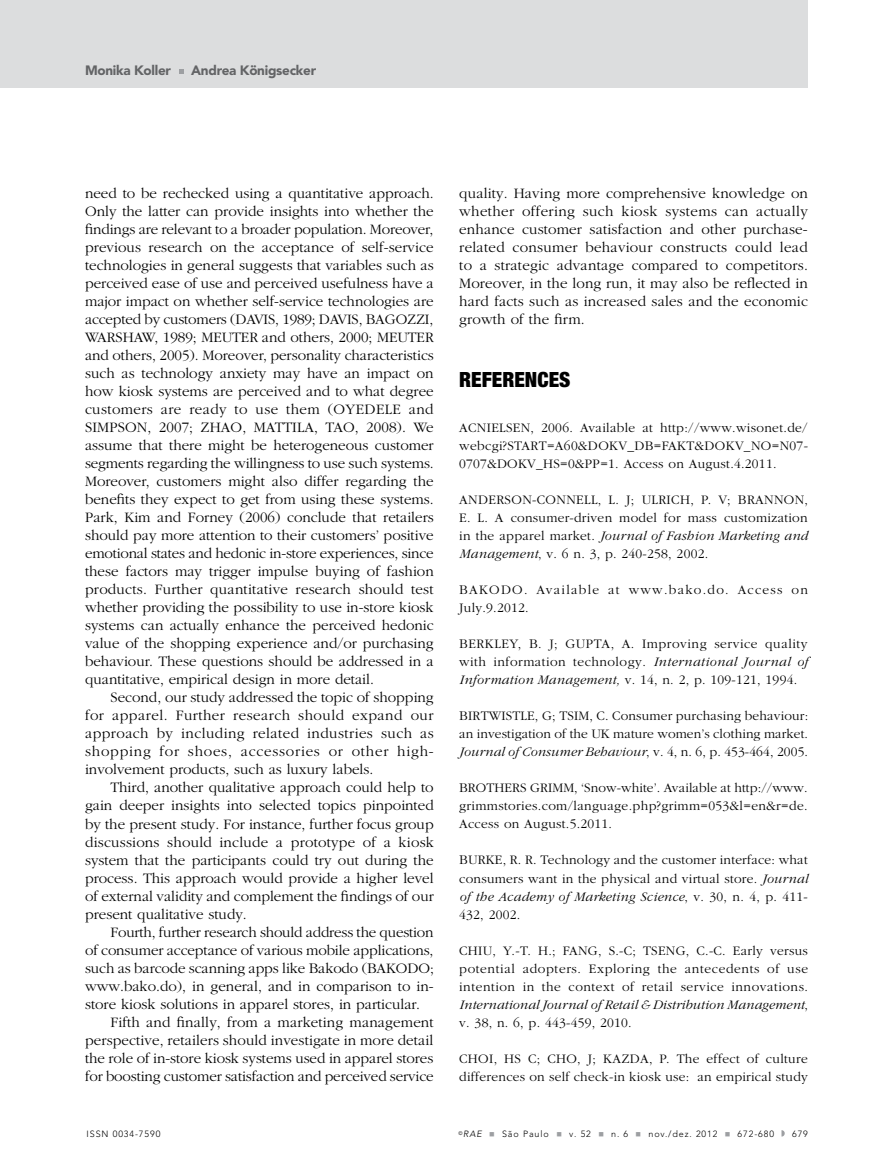
<style>
.page{position:relative;width:893px;height:1170px;background:#fff}
.page>*{position:absolute;margin:0;border:0;box-sizing:border-box;transform-origin:0 0}
.t1{font:900 condensed 21px "Helvetica Neue LT Std";color:#000}
.t2{font:300 15px/18px "Garamond";color:#000;text-align:justify}
.t3{font:300 13.5px/18px "Garamond";letter-spacing:.02em;color:#000;text-align:justify}
.t4{font:300 13.5px/18px "Garamond";letter-spacing:.095em;color:#000}
.t5{font:900 13.5px "Avenir LT Std";letter-spacing:-.02em;color:#636466}
.t6{font:300 9px "Avenir LT Std";letter-spacing:.1em;color:#000}
.s1{font-style:italic}
.s2{color:#9d9fa2}
</style>
<div class="page">
<div style="left:0;top:0;width:808px;height:87px;background:#dcddde"></div>
<svg style="left:179px;top:69px;width:4px;height:5px"></svg>
<svg style="left:781px;top:1130px;width:4px;height:6px"></svg>
<p class="t5" style="left:85px;top:62px;width:87px">Monika Koller</p>
<p class="t5" style="left:191px;top:62px;width:126px">Andrea Königsecker</p>
<p class="t2" style="left:85px;top:185px;width:350px">need to be rechecked using a quantitative approach.<br>Only the latter can provide insights into whether the findings are relevant to a broader population. Moreover, previous research on the acceptance of self-service technologies in general suggests that variables such as perceived ease of use and perceived usefulness have a major impact on whether self-service technologies are accepted by customers (DAVIS, 1989; DAVIS, BAGOZZI, WARSHAW, 1989; MEUTER and others, 2000; MEUTER and others, 2005). Moreover, personality characteristics such as technology anxiety may have an impact on how kiosk systems are perceived and to what degree customers are ready to use them (OYEDELE and SIMPSON, 2007; ZHAO, MATTILA, TAO, 2008). We assume that there might be heterogeneous customer segments regarding the willingness to use such systems.<br>Moreover, customers might also differ regarding the benefits they expect to get from using these systems.<br>Park, Kim and Forney (2006) conclude that retailers should pay more attention to their customers’ positive emotional states and hedonic in-store experiences, since these factors may trigger impulse buying of fashion products. Further quantitative research should test whether providing the possibility to use in-store kiosk systems can actually enhance the perceived hedonic value of the shopping experience and/or purchasing behaviour. These questions should be addressed in a quantitative, empirical design in more detail.</p>
<p class="t2" style="left:85px;top:689px;width:350px;text-indent:26px">Second, our study addressed the topic of shopping for apparel. Further research should expand our approach by including related industries such as shopping for shoes, accessories or other high&shy;involvement products, such as luxury labels.</p>
<p class="t2" style="left:85px;top:779px;width:350px;text-indent:26px">Third, another qualitative approach could help to gain deeper insights into selected topics pinpointed by the present study. For instance, further focus group discussions should include a prototype of a kiosk system that the participants could try out during the process. This approach would provide a higher level of external validity and complement the findings of our present qualitative study.</p>
<p class="t2" style="left:111px;top:923px;width:324px">Fourth, further research should address the question</p>
<p class="t2" style="left:85px;top:941px;width:350px">of consumer acceptance of various mobile applications,</p>
<p class="t2" style="left:85px;top:959px;width:350px">such as barcode scanning apps like Bakodo (BAKODO;</p>
<p class="t2" style="left:85px;top:977px;width:350px">www.bako.do), in general, and in comparison to in-</p>
<p class="t2" style="left:85px;top:995px;width:336px">store kiosk solutions in apparel stores, in particular.</p>
<p class="t2" style="left:111px;top:1013px;width:325px">Fifth and finally, from a marketing management</p>
<p class="t2" style="left:85px;top:1031px;width:350px">perspective, retailers should investigate in more detail</p>
<p class="t2" style="left:85px;top:1049px;width:350px">the role of in-store kiosk systems used in apparel stores</p>
<p class="t2" style="left:85px;top:1067px;width:350px">for boosting customer satisfaction and perceived service</p>
<p class="t2" style="left:459px;top:185px;width:350px">quality. Having more comprehensive knowledge on whether offering such kiosk systems can actually enhance customer satisfaction and other purchase&shy;related consumer behaviour constructs could lead to a strategic advantage compared to competitors.<br>Moreover, in the long run, it may also be reflected in hard facts such as increased sales and the economic growth of the firm.</p>
<h1 class="t1" style="left:459px;top:367px;width:113px">REFERENCES</h1>
<p class="t3" style="left:459px;top:419px;width:36px">ACNielsen</p>
<p class="t3" style="left:459px;top:419px;width:350px;text-indent:71px">, 2006. Available at http://www.wisonet.de/ webcgi?START=A60&amp;DOKV_DB=FAKT&amp;DOKV_NO=N07- 0707&amp;DOKV_HS=0&amp;PP=1. Access on August.4.2011.</p>
<p class="t3" style="left:459px;top:491px;width:350px">ANDERSON-CONNELL, L. J; ULRICH, P. V; BRANNON, E. L. A consumer-driven model for mass customization in the apparel market. <span class="s1">Journal of Fashion Marketing and Management</span>, v. 6 n. 3, p. 240-258, 2002.</p>
<p class="t4" style="left:459px;top:581px;width:350px">BAKODO. Available at www.bako.do. Access on<br>July.9.2012.</p>
<p class="t3" style="left:459px;top:635px;width:350px">BERKLEY, B. J; GUPTA, A. Improving service quality with information technology. <span class="s1">International Journal of Information Management,</span> v. 14, n. 2, p. 109-121, 1994.</p>
<p class="t3" style="left:459px;top:707px;width:350px">BIRTWISTLE, G; TSIM, C. Consumer purchasing behaviour: an investigation of the UK mature women’s clothing market.<br><span class="s1">Journal of Consumer Behaviour</span>, v. 4, n. 6, p. 453-464, 2005.</p>
<p class="t3" style="left:459px;top:779px;width:350px">BROTHERS GRIMM, ‘Snow-white’. Available at http://www. grimmstories.com/language.php?grimm=053&amp;l=en&amp;r=de.<br>Access on August.5.2011.</p>
<p class="t3" style="left:459px;top:851px;width:350px">BURKE, R. R. Technology and the customer interface: what consumers want in the physical and virtual store. <span class="s1">Journal of the Academy of Marketing Science</span>, v. 30, n. 4, p. 411- 432, 2002.</p>
<p class="t3" style="left:459px;top:941px;width:350px">CHIU, Y.-T. H.; FANG, S.-C; TSENG, C.-C. Early versus potential adopters. Exploring the antecedents of use intention in the context of retail service innovations.<br><span class="s1">International Journal of Retail &amp; Distribution Management</span>, v. 38, n. 6, p. 443-459, 2010.</p>
<p class="t3" style="left:459px;top:1049px;width:350px">CHOI, HS C; CHO, J; KAZDA, P. The effect of culture differences on self check-in kiosk use: an empirical study</p>
<p class="t6" style="left:87px;top:1128px;width:75px">ISSN 0034-7590</p>
<p class="t6" style="left:458px;top:1128px;width:317px"><sup>©</sup><span class="s1">RAE</span> <span class="s2">■</span> São Paulo <span class="s2">■</span> v. 52 <span class="s2">■</span> n. 6 <span class="s2">■</span> nov./dez. 2012 <span class="s2">■</span> 672-680</p>
<p class="t6" style="left:792px;top:1128px;width:17px">679</p>
</div>
